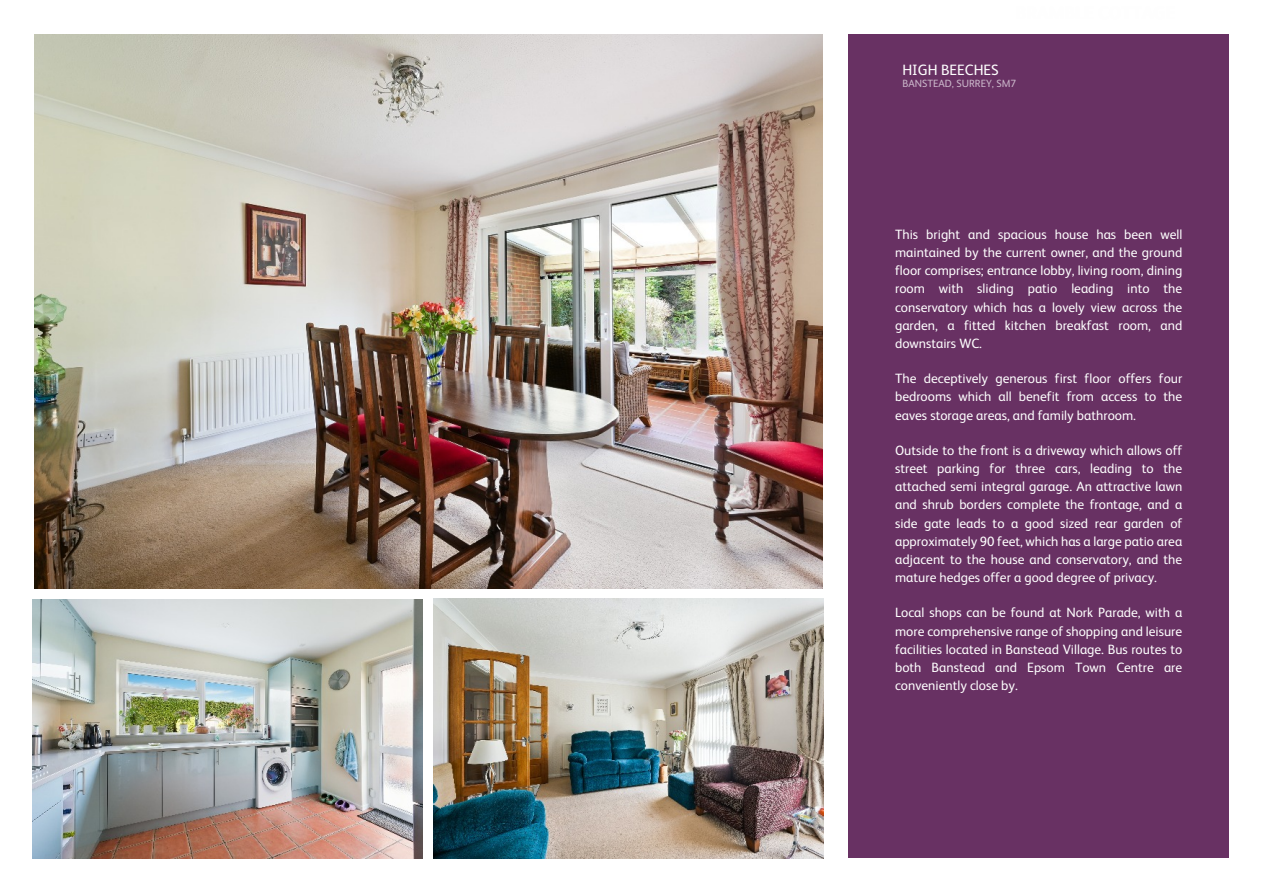
<style>
.page{position:relative;width:1263px;height:893px;background:#fff}
.page>*{position:absolute;margin:0;border:0;box-sizing:border-box;transform-origin:0 0}
.t1{font:15px "FS Albert";color:#fefefe}
.t2{font:13.5px/18.1px "FS Albert";color:#fefefe;text-align:justify}
.t3{font:10.5px "FS Albert";color:#cab6c9}
</style>
<div class="page">
<img style="left:34px;top:34px;width:788px;height:554px">
<img style="left:33px;top:599px;width:390px;height:260px">
<img style="left:434px;top:599px;width:389px;height:260px">
<div style="left:848px;top:35px;width:381px;height:823px;background:#683163"></div>
<p class="t1" style="left:902px;top:63px;width:98px">HIGH BEECHES</p>
<p class="t3" style="left:902px;top:79px;width:115px">BANSTEAD, SURREY, SM7</p>
<p class="t2" style="left:895px;top:226px;width:289px">This bright and spacious house has been well maintained by the current owner, and the ground floor comprises; entrance lobby, living room, dining room with sliding patio leading into the conservatory which has a lovely view across the garden, a fitted kitchen breakfast room, and downstairs WC.</p>
<p class="t2" style="left:895px;top:370px;width:289px">The deceptively generous first floor offers four bedrooms which all benefit from access to the eaves storage areas, and family bathroom.</p>
<p class="t2" style="left:895px;top:442px;width:289px">Outside to the front is a driveway which allows off street parking for three cars, leading to the attached semi integral garage. An attractive lawn and shrub borders complete the frontage, and a side gate leads to a good sized rear garden of approximately 90 feet, which has a large patio area adjacent to the house and conservatory, and the mature hedges offer a good degree of privacy.</p>
<p class="t2" style="left:895px;top:605px;width:289px">Local shops can be found at Nork Parade, with a more comprehensive range of shopping and leisure facilities located in Banstead Village. Bus routes to both Banstead and Epsom Town Centre are conveniently close by.</p>
</div>
